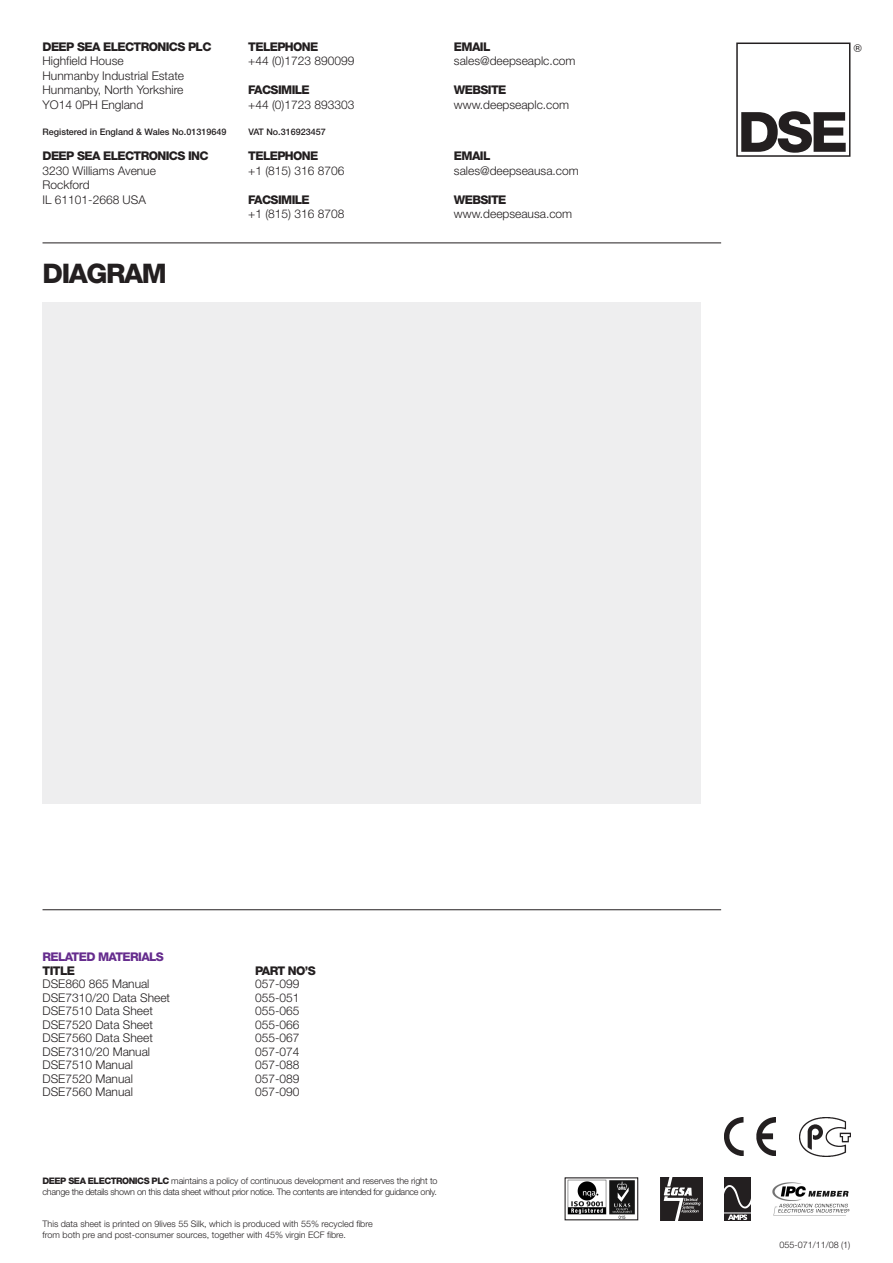
<style>
.page{position:relative;width:893px;height:1263px;background:#fff}
.page>*{position:absolute;margin:0;border:0;box-sizing:border-box;transform-origin:0 0}
.t1{font:800 27px "Helvetica Neue";letter-spacing:-.05em;color:#231f20}
.t2{font:300 12px/14.4px "Helvetica Neue";color:#231f20}
.t3{font:800 12px "Helvetica Neue";letter-spacing:-.05em;color:#231f20}
.t4{font:800 12px "Helvetica Neue";letter-spacing:-.05em;color:#662d8e}
.t5{font:10.8px "Helvetica";color:#231f20}
.t6{font:300 9px/10.8px "Helvetica Neue";letter-spacing:-.03em;color:#231f20}
.t7{font:300 9px/10.8px "Helvetica Neue";letter-spacing:-.01em;color:#231f20}
.t8{font:500 9px "Helvetica Neue";color:#231f20}
.s1{font-weight:800}
</style>
<div class="page">
<div style="left:43px;top:302px;width:658px;height:502px;background:#eeeeef"></div>
<img style="left:567px;top:1179px;width:68px;height:39px">
<img style="left:772px;top:1182px;width:78px;height:34px">
<img style="left:660px;top:1178px;width:42px;height:42px">
<img style="left:724px;top:1178px;width:26px;height:42px">
<div style="left:736px;top:43px;width:114px;height:114px;border:2px solid #231f20"></div>
<svg style="left:741px;top:111px;width:105px;height:42px"></svg>
<hr style="left:43px;top:242px;width:678px;height:1px;background:#231f20">
<hr style="left:43px;top:909px;width:678px;height:1px;background:#231f20">
<img style="left:725px;top:1117px;width:50px;height:39px">
<img style="left:800px;top:1117px;width:50px;height:39px">
<p class="t3" style="left:43px;top:43px;width:170px">DEEP SEA ELECTRONICS PLC</p>
<p class="t2" style="left:43px;top:55px;width:143px">Highfield House<br>Hunmanby Industrial Estate<br>Hunmanby, North Yorkshire<br>YO14 0PH England</p>
<p class="t3" style="left:248px;top:43px;width:72px">TELEPHONE</p>
<p class="t2" style="left:248px;top:55px;width:108px">+44 (0)1723 890099</p>
<p class="t3" style="left:248px;top:86px;width:63px">FACSIMILE</p>
<p class="t2" style="left:248px;top:98px;width:108px">+44 (0)1723 893303</p>
<p class="t8" style="left:43px;top:129px;width:185px">Registered in England &amp; Wales No.01319649</p>
<p class="t8" style="left:248px;top:129px;width:79px">VAT No.316923457</p>
<p class="t3" style="left:43px;top:152px;width:168px">DEEP SEA ELECTRONICS INC</p>
<p class="t2" style="left:43px;top:164px;width:115px">3230 Williams Avenue<br>Rockford<br>IL 61101-2668 USA</p>
<h1 class="t1" style="left:43px;top:264px;width:126px">DIAGRAM</h1>
<p class="t3" style="left:248px;top:152px;width:72px">TELEPHONE</p>
<p class="t2" style="left:248px;top:164px;width:98px">+1 (815) 316 8706</p>
<p class="t3" style="left:248px;top:195px;width:63px">FACSIMILE</p>
<p class="t2" style="left:248px;top:208px;width:98px">+1 (815) 316 8708</p>
<p class="t3" style="left:454px;top:43px;width:38px">EMAIL</p>
<p class="t2" style="left:454px;top:55px;width:123px">sales@deepseaplc.com</p>
<p class="t3" style="left:454px;top:86px;width:54px">WEBSITE</p>
<p class="t2" style="left:454px;top:98px;width:117px">www.deepseaplc.com</p>
<p class="t3" style="left:454px;top:152px;width:38px">EMAIL</p>
<p class="t2" style="left:454px;top:164px;width:126px">sales@deepseausa.com</p>
<p class="t3" style="left:454px;top:195px;width:54px">WEBSITE</p>
<p class="t2" style="left:454px;top:208px;width:120px">www.deepseausa.com</p>
<p class="t5" style="left:854px;top:42px;width:9px">®</p>
<p class="t4" style="left:43px;top:952px;width:123px">RELATED MATERIALS</p>
<p class="t3" style="left:43px;top:966px;width:34px">TITLE</p>
<p class="t3" style="left:255px;top:966px;width:62px">PART NO’S</p>
<p class="t2" style="left:43px;top:978px;width:109px">DSE860 865 Manual</p>
<p class="t2" style="left:255px;top:978px;width:46px">057-099</p>
<p class="t2" style="left:43px;top:991px;width:129px">DSE7310/20 Data Sheet</p>
<p class="t2" style="left:255px;top:991px;width:46px">055-051</p>
<p class="t2" style="left:43px;top:1005px;width:112px">DSE7510 Data Sheet</p>
<p class="t2" style="left:255px;top:1005px;width:46px">055-065</p>
<p class="t2" style="left:43px;top:1018px;width:112px">DSE7520 Data Sheet</p>
<p class="t2" style="left:255px;top:1018px;width:46px">055-066</p>
<p class="t2" style="left:43px;top:1032px;width:112px">DSE7560 Data Sheet</p>
<p class="t2" style="left:255px;top:1032px;width:46px">055-067</p>
<p class="t2" style="left:43px;top:1045px;width:109px">DSE7310/20 Manual</p>
<p class="t2" style="left:255px;top:1045px;width:46px">057-074</p>
<p class="t2" style="left:43px;top:1059px;width:92px">DSE7510 Manual</p>
<p class="t2" style="left:255px;top:1059px;width:46px">057-088</p>
<p class="t2" style="left:43px;top:1072px;width:92px">DSE7520 Manual</p>
<p class="t2" style="left:255px;top:1072px;width:46px">057-089</p>
<p class="t2" style="left:43px;top:1086px;width:92px">DSE7560 Manual</p>
<p class="t2" style="left:255px;top:1086px;width:46px">057-090</p>
<p class="t6" style="left:43px;top:1176px;width:397px"><span class="s1">DEEP SEA ELECTRONICS PLC</span> maintains a policy of continuous development and reserves the right to change the details shown on this data sheet without prior notice. The contents are intended for guidance only.</p>
<p class="t7" style="left:43px;top:1219px;width:332px">This data sheet is printed on 9lives 55 Silk, which is produced with 55% recycled fibre from both pre and post-consumer sources, together with 45% virgin ECF fibre.</p>
<p class="t7" style="left:779px;top:1240px;width:73px">055-071/11/08 (1)</p>
</div>
